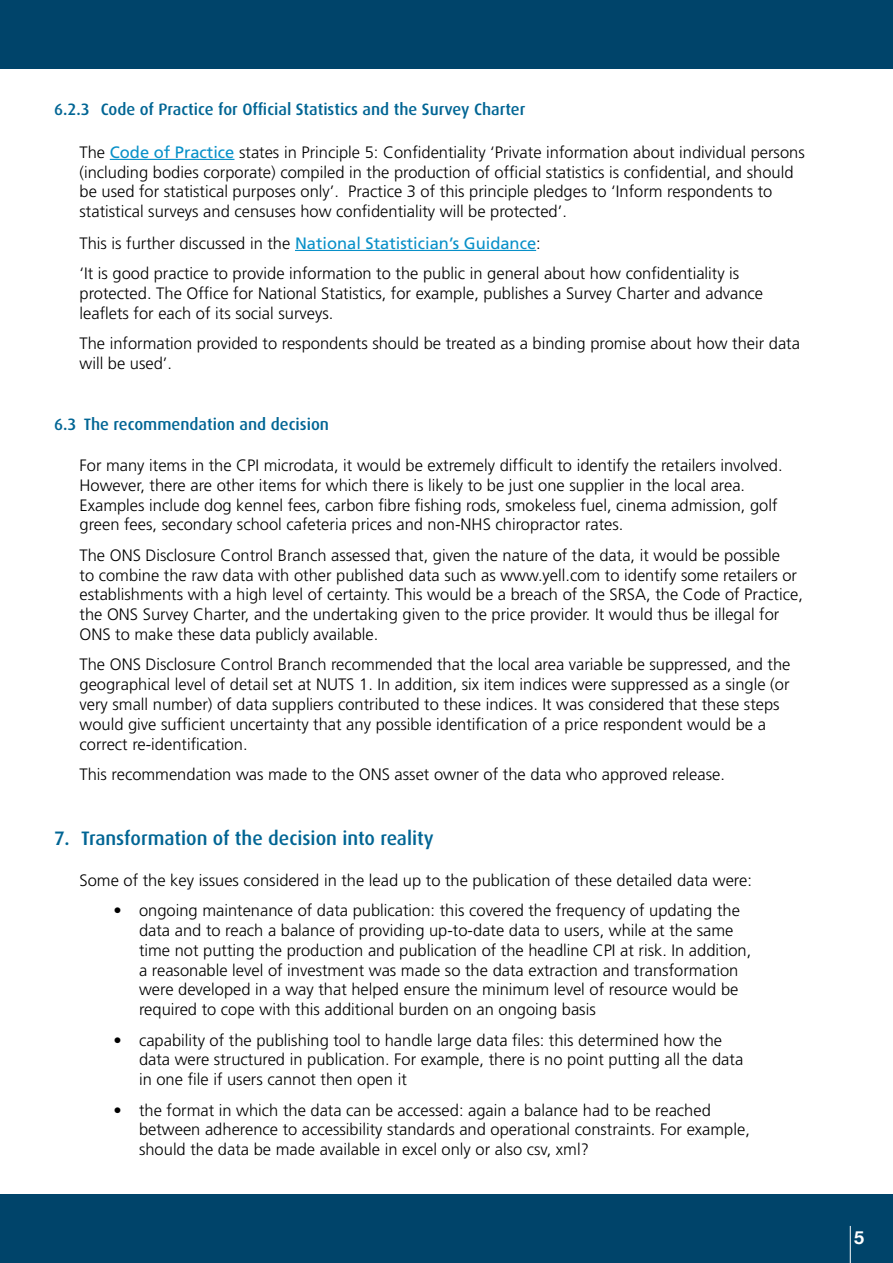
<style>
.page{position:relative;width:893px;height:1263px;background:#fff}
.page>*{position:absolute;margin:0;border:0;box-sizing:border-box;transform-origin:0 0}
.t1{font:500 19.5px "Dax";color:#006594}
.t2{font:700 18px "Helvetica Neue";color:#fff}
.t3{font:300 16.5px/19.8px "Frutiger";color:#000}
.t4{font:500 16.5px "Dax";color:#006594}
.s1{font-weight:400;color:#0890c8}
</style>
<div class="page">
<div style="left:0;top:1195px;width:893px;height:68px;background:#00446a"></div>
<div style="left:0;top:0;width:893px;height:69px;background:#00446a"></div>
<hr style="left:850px;top:1226px;width:1px;height:37px;background:#fff">
<hr style="left:110px;top:159px;width:124px;height:1px;background:#0890c8">
<hr style="left:295px;top:250px;width:241px;height:1px;background:#0890c8">
<p class="t4" style="left:54px;top:101px;width:473px">6.2.3 Code of Practice for Official Statistics and the Survey Charter</p>
<p class="t3" style="left:80px;top:142px;width:727px">The <span class="s1">Code of Practice</span> states in Principle 5: Confidentiality ‘Private information about individual persons (including bodies corporate) compiled in the production of official statistics is confidential, and should be used for statistical purposes only’. Practice 3 of this principle pledges to ‘Inform respondents to statistical surveys and censuses how confidentiality will be protected’.</p>
<p class="t3" style="left:80px;top:228px;width:661px;line-height:30.5px">This is further discussed in the <span class="s1">National Statistician’s Guidance</span>:<br>‘It is good practice to provide information to the public in general about how confidentiality is</p>
<p class="t3" style="left:80px;top:284px;width:685px">protected. The Office for National Statistics, for example, publishes a Survey Charter and advance leaflets for each of its social surveys.</p>
<p class="t3" style="left:80px;top:334px;width:722px">The information provided to respondents should be treated as a binding promise about how their data will be used’.</p>
<p class="t4" style="left:54px;top:415px;width:276px">6.3 The recommendation and decision</p>
<p class="t3" style="left:80px;top:456px;width:705px">For many items in the CPI microdata, it would be extremely difficult to identify the retailers involved.<br>However, there are other items for which there is likely to be just one supplier in the local area.<br>Examples include dog kennel fees, carbon fibre fishing rods, smokeless fuel, cinema admission, golf green fees, secondary school cafeteria prices and non-NHS chiropractor rates.</p>
<p class="t3" style="left:80px;top:545px;width:725px">The ONS Disclosure Control Branch assessed that, given the nature of the data, it would be possible<br>to combine the raw data with other published data such as www.yell.com to identify some retailers or establishments with a high level of certainty. This would be a breach of the SRSA, the Code of Practice, the ONS Survey Charter, and the undertaking given to the price provider. It would thus be illegal for ONS to make these data publicly available.</p>
<p class="t3" style="left:80px;top:655px;width:712px">The ONS Disclosure Control Branch recommended that the local area variable be suppressed, and the geographical level of detail set at NUTS 1. In addition, six item indices were suppressed as a single (or very small number) of data suppliers contributed to these indices. It was considered that these steps would give sufficient uncertainty that any possible identification of a price respondent would be a correct re-identification.</p>
<p class="t3" style="left:80px;top:765px;width:647px">This recommendation was made to the ONS asset owner of the data who approved release.</p>
<p class="t1" style="left:54px;top:827px;width:381px">7. Transformation of the decision into reality</p>
<p class="t3" style="left:80px;top:870px;width:674px">Some of the key issues considered in the lead up to the publication of these detailed data were:</p>
<p class="t3" style="left:139px;top:901px;width:614px;text-indent:-26px">• ongoing maintenance of data publication: this covered the frequency of updating the data and to reach a balance of providing up-to-date data to users, while at the same time not putting the production and publication of the headline CPI at risk. In addition, a reasonable level of investment was made so the data extraction and transformation were developed in a way that helped ensure the minimum level of resource would be required to cope with this additional burden on an ongoing basis</p>
<p class="t3" style="left:139px;top:1030px;width:606px;text-indent:-26px">• capability of the publishing tool to handle large data files: this determined how the data were structured in publication. For example, there is no point putting all the data in one file if users cannot then open it</p>
<p class="t3" style="left:139px;top:1100px;width:612px;text-indent:-26px">• the format in which the data can be accessed: again a balance had to be reached between adherence to accessibility standards and operational constraints. For example, should the data be made available in excel only or also csv, xml?</p>
<p class="t2" style="left:854px;top:1221px;width:12px">5</p>
</div>
